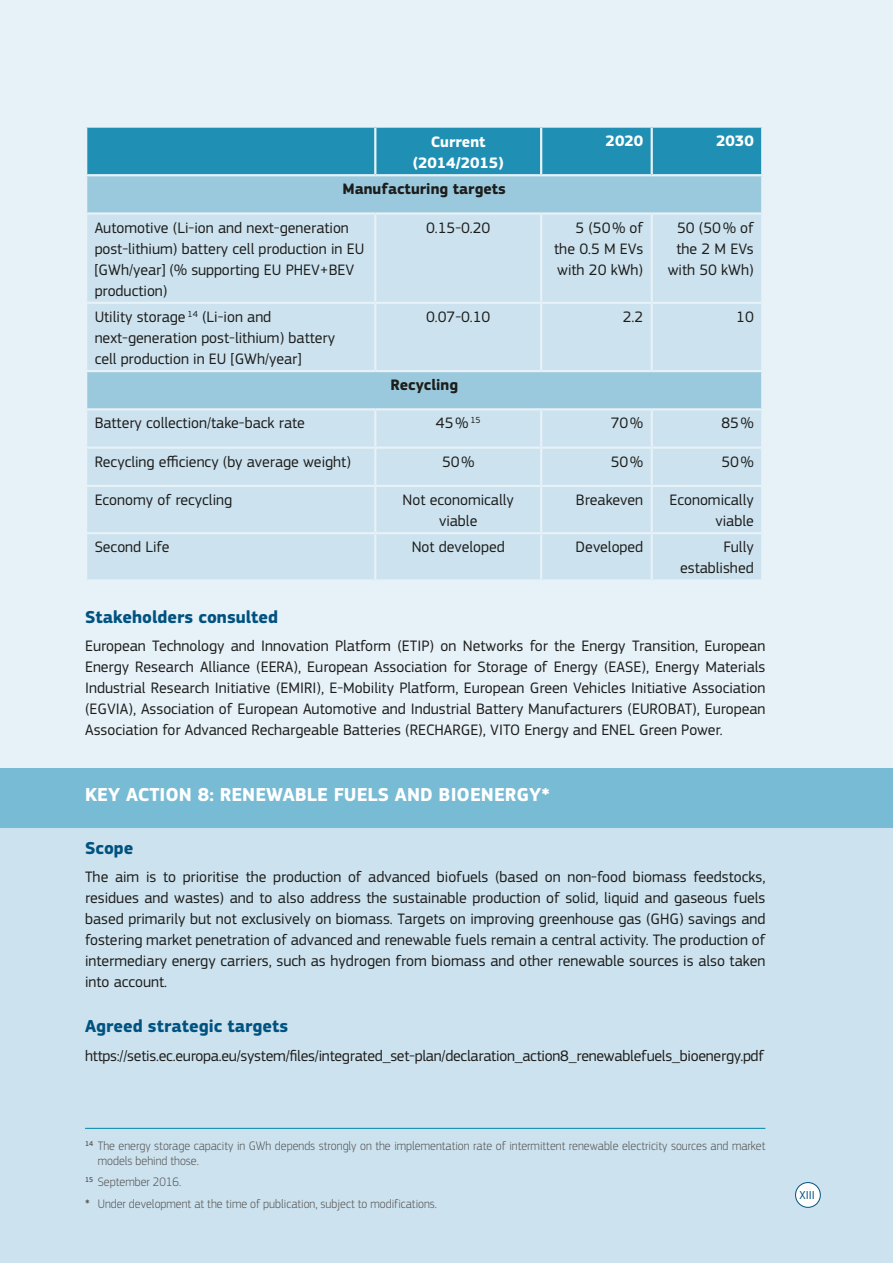
<style>
.page{position:relative;width:893px;height:1263px;background:#e6f1f8}
.page>*{position:absolute;margin:0;border:0;box-sizing:border-box;transform-origin:0 0}
._11_titre_2_insert{font:700 19.5px "EC Square Sans Pro";color:#fff}
._10_titre_3_insert{font:700 18px "EC Square Sans Pro";color:#005280}
._02_body{font:15.75px/21px "EC Square Sans Pro";color:#1d1d1b;text-align:justify}
._02_body-2{font:700 15.75px "EC Square Sans Pro";color:#1d1d1b}
._02_body-3{font:700 15.75px/21px "EC Square Sans Pro";color:#fff;text-align:center}
._06_légendes{font:300 12.75px/15px "EC Square Sans Pro";color:#575756;scale:.95 1}
.t1{font:12px "EC Square Sans Pro";color:#005280}
.s1{font-weight:500}
</style>
<div class="page">
<div style="left:0;top:825px;width:893px;height:438px;background:#cce2ee"></div>
<div style="left:0;top:768px;width:893px;height:59px;background:#77bbd4"></div>
<div style="left:795px;top:1182px;width:25px;height:25px;background:#fff;border-radius:50%"></div>
<div style="left:795px;top:1182px;width:26px;height:26px;border:1px solid #005280;border-radius:50%"></div>
<hr style="left:85px;top:1128px;width:680px;height:1px;background:#0086ab">
<div style="left:87px;top:128px;width:674px;height:46px;background:#1f90b3"></div>
<div style="left:87px;top:176px;width:674px;height:36px;background:#9ac9dd"></div>
<svg style="left:87px;top:215px;width:674px;height:364px;background:#c6dfec"></svg>
<hr style="left:374px;top:128px;width:2px;height:46px;background:#e6f1f8">
<hr style="left:540px;top:128px;width:2px;height:46px;background:#e6f1f8">
<hr style="left:651px;top:128px;width:2px;height:46px;background:#e6f1f8">
<hr style="left:374px;top:215px;width:2px;height:87px;background:#e6f1f8">
<hr style="left:540px;top:215px;width:2px;height:87px;background:#e6f1f8">
<hr style="left:651px;top:215px;width:2px;height:87px;background:#e6f1f8">
<hr style="left:85px;top:302px;width:290px;height:2px;background:#e6f1f8">
<hr style="left:375px;top:302px;width:166px;height:2px;background:#e6f1f8">
<hr style="left:374px;top:304px;width:2px;height:66px;background:#e6f1f8">
<hr style="left:541px;top:302px;width:111px;height:2px;background:#e6f1f8">
<hr style="left:540px;top:304px;width:2px;height:66px;background:#e6f1f8">
<hr style="left:652px;top:302px;width:111px;height:2px;background:#e6f1f8">
<hr style="left:651px;top:304px;width:2px;height:66px;background:#e6f1f8">
<hr style="left:85px;top:370px;width:290px;height:2px;background:#e6f1f8">
<hr style="left:375px;top:370px;width:166px;height:2px;background:#e6f1f8">
<hr style="left:541px;top:370px;width:111px;height:2px;background:#e6f1f8">
<hr style="left:652px;top:370px;width:111px;height:2px;background:#e6f1f8">
<hr style="left:85px;top:408px;width:290px;height:2px;background:#e6f1f8">
<hr style="left:375px;top:408px;width:166px;height:2px;background:#e6f1f8">
<hr style="left:374px;top:410px;width:2px;height:36px;background:#e6f1f8">
<hr style="left:541px;top:408px;width:111px;height:2px;background:#e6f1f8">
<hr style="left:540px;top:410px;width:2px;height:36px;background:#e6f1f8">
<hr style="left:652px;top:408px;width:111px;height:2px;background:#e6f1f8">
<hr style="left:651px;top:410px;width:2px;height:36px;background:#e6f1f8">
<hr style="left:85px;top:446px;width:290px;height:3px;background:#e6f1f8">
<hr style="left:375px;top:446px;width:166px;height:3px;background:#e6f1f8">
<hr style="left:374px;top:449px;width:2px;height:36px;background:#e6f1f8">
<hr style="left:541px;top:446px;width:111px;height:3px;background:#e6f1f8">
<hr style="left:540px;top:449px;width:2px;height:36px;background:#e6f1f8">
<hr style="left:652px;top:446px;width:111px;height:3px;background:#e6f1f8">
<hr style="left:651px;top:449px;width:2px;height:36px;background:#e6f1f8">
<hr style="left:85px;top:485px;width:290px;height:2px;background:#e6f1f8">
<hr style="left:375px;top:485px;width:166px;height:2px;background:#e6f1f8">
<hr style="left:374px;top:487px;width:2px;height:45px;background:#e6f1f8">
<hr style="left:541px;top:485px;width:111px;height:2px;background:#e6f1f8">
<hr style="left:540px;top:487px;width:2px;height:45px;background:#e6f1f8">
<hr style="left:652px;top:485px;width:111px;height:2px;background:#e6f1f8">
<hr style="left:651px;top:487px;width:2px;height:45px;background:#e6f1f8">
<hr style="left:85px;top:532px;width:290px;height:2px;background:#e6f1f8">
<hr style="left:375px;top:532px;width:166px;height:2px;background:#e6f1f8">
<hr style="left:374px;top:534px;width:2px;height:45px;background:#e6f1f8">
<hr style="left:541px;top:532px;width:111px;height:2px;background:#e6f1f8">
<hr style="left:540px;top:534px;width:2px;height:45px;background:#e6f1f8">
<hr style="left:652px;top:532px;width:111px;height:2px;background:#e6f1f8">
<hr style="left:651px;top:534px;width:2px;height:45px;background:#e6f1f8">
<p class="_02_body-3" style="left:413px;top:132px;width:92px">Current (2014/2015)</p>
<p class="_02_body-3" style="left:606px;top:130px;width:39px">2020</p>
<p class="_02_body-3" style="left:716px;top:130px;width:39px">2030</p>
<p class="_02_body-2" style="left:342px;top:180px;width:165px">Manufacturing targets</p>
<p class="_02_body" style="left:95px;top:217px;width:271px;text-align:left">Automotive (Li-ion and next-generation post-lithium) battery cell production in EU [GWh/year] (% supporting EU PHEV+BEV production)</p>
<p class="_02_body" style="left:426px;top:217px;width:66px">0.15-0.20</p>
<p class="_02_body" style="left:554px;top:217px;width:90px;text-indent:21px">5 (50% of the 0.5 M EVs with 20 kWh)</p>
<p class="_02_body" style="left:668px;top:217px;width:88px;text-align:center">50 (50% of the 2 M EVs with 50 kWh)</p>
<p class="_02_body" style="left:95px;top:306px;width:242px;text-align:left">Utility storage <sup>14</sup> (Li-ion and next-generation post-lithium) battery cell production in EU [GWh/year]</p>
<p class="_02_body" style="left:426px;top:306px;width:66px">0.07-0.10</p>
<p class="_02_body" style="left:623px;top:306px;width:22px">2.2</p>
<p class="_02_body" style="left:736px;top:306px;width:19px">10</p>
<p class="_02_body-2" style="left:390px;top:375px;width:69px">Recycling</p>
<p class="_02_body" style="left:95px;top:413px;width:212px">Battery collection/take-back rate</p>
<p class="_02_body" style="left:436px;top:413px;width:46px">45%<sup>15</sup></p>
<p class="_02_body" style="left:611px;top:413px;width:34px">70%</p>
<p class="_02_body" style="left:721px;top:413px;width:34px">85%</p>
<p class="_02_body" style="left:95px;top:451px;width:258px">Recycling efficiency (by average weight)</p>
<p class="_02_body" style="left:442px;top:451px;width:34px">50%</p>
<p class="_02_body" style="left:611px;top:451px;width:34px">50%</p>
<p class="_02_body" style="left:721px;top:451px;width:34px">50%</p>
<p class="_02_body" style="left:95px;top:489px;width:139px">Economy of recycling</p>
<p class="_02_body" style="left:403px;top:489px;width:113px;text-align:center">Not economically viable</p>
<p class="_02_body" style="left:576px;top:489px;width:69px">Breakeven</p>
<p class="_02_body" style="left:669px;top:489px;width:86px;text-align:right">Economically viable</p>
<p class="_02_body" style="left:95px;top:537px;width:76px">Second Life</p>
<p class="_02_body" style="left:412px;top:537px;width:95px">Not developed</p>
<p class="_02_body" style="left:576px;top:537px;width:69px">Developed</p>
<p class="_02_body" style="left:680px;top:537px;width:75px;text-align:right">Fully established</p>
<p class="_10_titre_3_insert" style="left:85px;top:606px;width:195px">Stakeholders consulted</p>
<p class="_02_body" style="left:85px;top:635px;width:682px">European Technology and Innovation Platform (ETIP) on Networks for the Energy Transition, European Energy Research Alliance (EERA), European Association for Storage of Energy (EASE), Energy Materials Industrial Research Initiative (EMIRI), E-Mobility Platform, European Green Vehicles Initiative Association (EGVIA), Association of European Automotive and Industrial Battery Manufacturers (EUROBAT), European Association for Advanced Rechargeable Batteries (RECHARGE), VITO Energy and ENEL Green Power.</p>
<p class="_11_titre_2_insert" style="left:85px;top:783px;width:466px">KEY ACTION 8: RENEWABLE FUELS AND BIOENERGY*</p>
<p class="_10_titre_3_insert" style="left:85px;top:837px;width:50px">Scope</p>
<p class="_02_body" style="left:85px;top:866px;width:682px">The aim is to prioritise the production of advanced biofuels (based on non-food biomass feedstocks, residues and wastes) and to also address the sustainable production of solid, liquid and gaseous fuels based primarily but not exclusively on biomass. Targets on improving greenhouse gas (GHG) savings and fostering market penetration of advanced and renewable fuels remain a central activity. The production of intermediary energy carriers, such as hydrogen from biomass and other renewable sources is also taken into account.</p>
<p class="_10_titre_3_insert" style="left:85px;top:1015px;width:205px">Agreed strategic targets</p>
<p class="_02_body" style="left:85px;top:1045px;width:681px">https://setis.ec.europa.eu/system/files/integrated_set-plan/declaration_action8_renewablefuels_bioenergy.pdf</p>
<p class="_06_légendes" style="left:98px;top:1138px;width:704px;text-indent:-13px"><sup>14</sup> The energy storage capacity in GWh depends strongly on the implementation rate of intermittent renewable electricity sources and market models behind those.</p>
<p class="_06_légendes" style="left:85px;top:1174px;width:103px"><sup>15</sup> September 2016.</p>
<p class="_06_légendes" style="left:85px;top:1196px;width:372px"><span class="s1">*</span> Under development at the time of publication, subject to modifications.</p>
<p class="t1" style="left:799px;top:1188px;width:17px">XIII</p>
</div>
